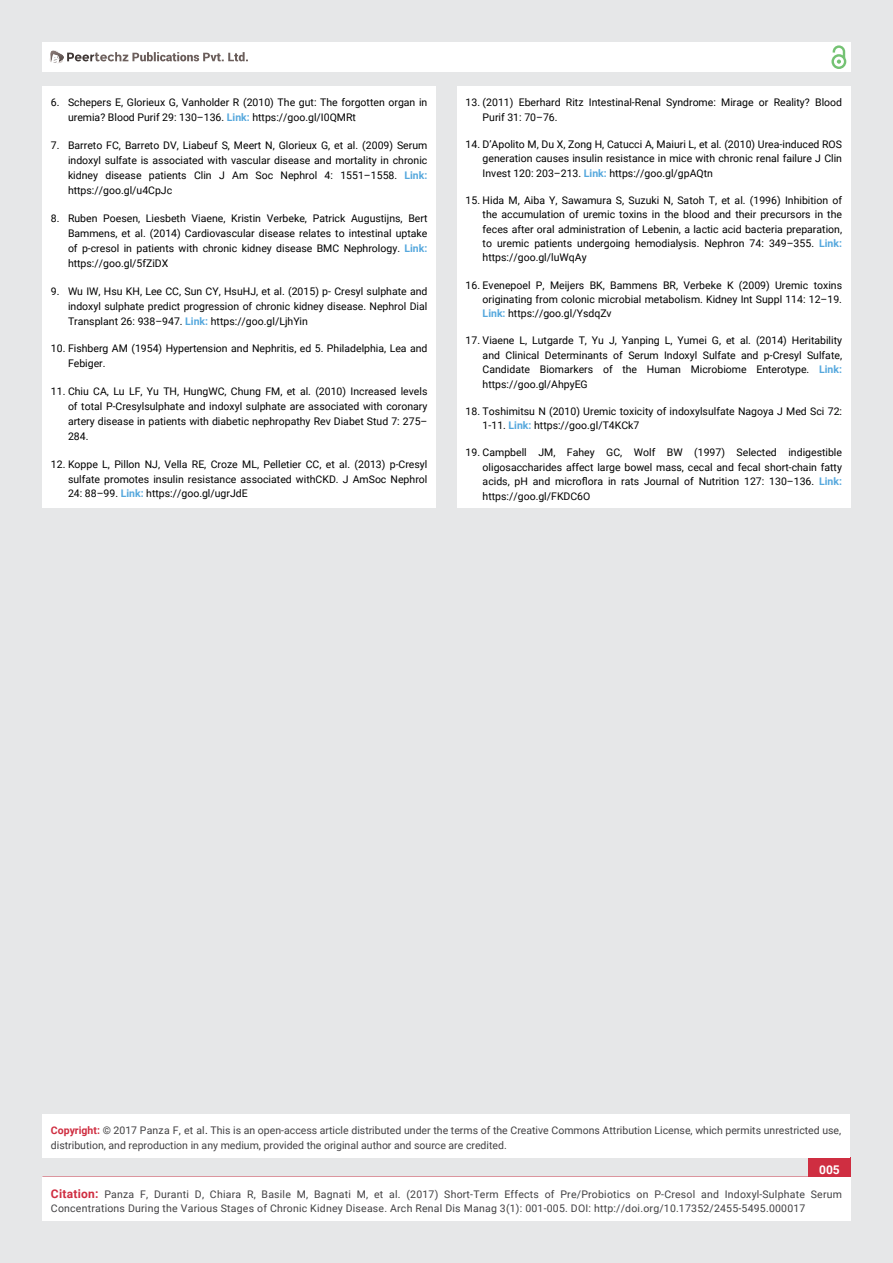
<style>
.page{position:relative;width:893px;height:1263px;background:#e6e7e8}
.page>*{position:absolute;margin:0;border:0;box-sizing:border-box;transform-origin:0 0}
.t1{font:700 12px "Roboto";color:#fff}
.t2{font:10.5px/14.4px "Roboto";color:#000;text-align:justify}
.t3{font:10.5px/13.5px "Roboto";letter-spacing:.02em;color:#414042}
.t4{font:10.5px/15px "Roboto";color:#414042}
.s1{font-weight:700;color:#56a8dd}
.s2{font-weight:700;color:#cf2e41}
.s3{color:#0e0e0e}
.s4{font-weight:700;font-size:12px;color:#cf2e41}
</style>
<div class="page">
<div style="left:42px;top:43px;width:808px;height:29px;background:#fff"></div>
<div style="left:831px;top:54px;width:15px;height:15px;border:2px solid #74c273;border-radius:50%"></div>
<svg style="left:831px;top:45px;width:15px;height:19px"></svg>
<div style="left:808px;top:1158px;width:42px;height:37px;background:#cf2e41"></div>
<svg style="left:49px;top:50px;width:199px;height:14px"></svg>
<div style="left:42px;top:1177px;width:808px;height:43px;background:#fff"></div>
<div style="left:42px;top:1115px;width:808px;height:43px;background:#fff"></div>
<div style="left:42px;top:87px;width:394px;height:421px;background:#fff"></div>
<div style="left:457px;top:87px;width:393px;height:421px;background:#fff"></div>
<p class="t2" style="left:68px;top:95px;width:361px;line-height:15px;text-indent:-17px">6. Schepers E, Glorieux G, Vanholder R (2010) The gut: The forgotten organ in uremia? Blood Purif 29: 130–136. <span class="s1">Link:</span> https://goo.gl/I0QMRt</p>
<p class="t2" style="left:68px;top:138px;width:361px;line-height:15px;text-indent:-17px">7. Barreto FC, Barreto DV, Liabeuf S, Meert N, Glorieux G, et al. (2009) Serum indoxyl sulfate is associated with vascular disease and mortality in chronic kidney disease patients Clin J Am Soc Nephrol 4: 1551–1558. <span class="s1">Link: </span>https://goo.gl/u4CpJc</p>
<p class="t2" style="left:68px;top:211px;width:361px;line-height:15px;text-indent:-17px">8. Ruben Poesen, Liesbeth Viaene, Kristin Verbeke, Patrick Augustijns, Bert Bammens, et al. (2014) Cardiovascular disease relates to intestinal uptake of p-cresol in patients with chronic kidney disease BMC Nephrology. <span class="s1">Link: </span>https://goo.gl/5fZiDX</p>
<p class="t2" style="left:68px;top:283px;width:361px;line-height:15px;text-indent:-17px">9. Wu IW, Hsu KH, Lee CC, Sun CY, HsuHJ, et al. (2015) p- Cresyl sulphate and indoxyl sulphate predict progression of chronic kidney disease. Nephrol Dial Transplant 26: 938–947. <span class="s1">Link:</span> https://goo.gl/LjhYin</p>
<p class="t2" style="left:68px;top:341px;width:361px;line-height:15px;text-indent:-17px">10. Fishberg AM (1954) Hypertension and Nephritis, ed 5. Philadelphia, Lea and<br>Febiger.</p>
<p class="t2" style="left:68px;top:384px;width:361px;line-height:15px;text-indent:-17px">11. Chiu CA, Lu LF, Yu TH, HungWC, Chung FM, et al. (2010) Increased levels of total P-Cresylsulphate and indoxyl sulphate are associated with coronary artery disease in patients with diabetic nephropathy Rev Diabet Stud 7: 275– 284.</p>
<p class="t2" style="left:68px;top:457px;width:361px;text-indent:-17px">12. Koppe L, Pillon NJ, Vella RE, Croze ML, Pelletier CC, et al. (2013) p-Cresyl sulfate promotes insulin resistance associated withCKD. J AmSoc Nephrol 24: 88–99. <span class="s1">Link:</span> https://goo.gl/ugrJdE</p>
<p class="t2" style="left:483px;top:95px;width:361px;text-indent:-17px">13. (2011) Eberhard Ritz Intestinal-Renal Syndrome: Mirage or Reality? Blood<br>Purif 31: 70–76.</p>
<p class="t2" style="left:483px;top:137px;width:361px;text-indent:-17px">14. D’Apolito M, Du X, Zong H, Catucci A, Maiuri L, et al. (2010) Urea-induced ROS generation causes insulin resistance in mice with chronic renal failure J Clin Invest 120: 203–213. <span class="s1">Link:</span> https://goo.gl/gpAQtn</p>
<p class="t2" style="left:483px;top:193px;width:361px;text-indent:-17px">15. Hida M, Aiba Y, Sawamura S, Suzuki N, Satoh T, et al. (1996) Inhibition of the accumulation of uremic toxins in the blood and their precursors in the feces after oral administration of Lebenin, a lactic acid bacteria preparation, to uremic patients undergoing hemodialysis. Nephron 74: 349–355. <span class="s1">Link: </span>https://goo.gl/luWqAy</p>
<p class="t2" style="left:483px;top:278px;width:361px;text-indent:-17px">16. Evenepoel P, Meijers BK, Bammens BR, Verbeke K (2009) Uremic toxins originating from colonic microbial metabolism. Kidney Int Suppl 114: 12–19.<br><span class="s1">Link:</span> https://goo.gl/YsdqZv</p>
<p class="t2" style="left:483px;top:334px;width:361px;text-indent:-17px">17. Viaene L, Lutgarde T, Yu J, Yanping L, Yumei G, et al. (2014) Heritability and Clinical Determinants of Serum Indoxyl Sulfate and p-Cresyl Sulfate, Candidate Biomarkers of the Human Microbiome Enterotype. <span class="s1">Link: </span>https://goo.gl/AhpyEG</p>
<p class="t2" style="left:483px;top:404px;width:361px;text-indent:-17px">18. Toshimitsu N (2010) Uremic toxicity of indoxylsulfate Nagoya J Med Sci 72:<br>1-11. <span class="s1">Link:</span> https://goo.gl/T4KCk7</p>
<p class="t2" style="left:483px;top:446px;width:361px;text-indent:-17px">19. Campbell JM, Fahey GC, Wolf BW (1997) Selected indigestible oligosaccharides affect large bowel mass, cecal and fecal short-chain fatty acids, pH and microflora in rats Journal of Nutrition 127: 130–136. <span class="s1">Link: </span>https://goo.gl/FKDC6O</p>
<p class="t4" style="left:51px;top:1123px;width:792px"><span class="s2">Copyright:</span> © 2017 Panza F, et al<span class="s3">.</span> This is an open-access article distributed under the terms of the Creative Commons Attribution License, which permits unrestricted use, distribution, and reproduction in any medium, provided the original author and source are credited.</p>
<p class="t1" style="left:819px;top:1163px;width:22px">005</p>
<p class="t3" style="left:51px;top:1188px;width:792px"><span class="s4">Citation:</span> Panza F, Duranti D, Chiara R, Basile M, Bagnati M, et al. (2017) Short-Term Effects of Pre/Probiotics on P-Cresol and Indoxyl-Sulphate Serum<br>Concentrations During the Various Stages of Chronic Kidney Disease. Arch Renal Dis Manag 3(1): 001-005. DOI: http://doi.org/10.17352/2455-5495.000017</p>
</div>
